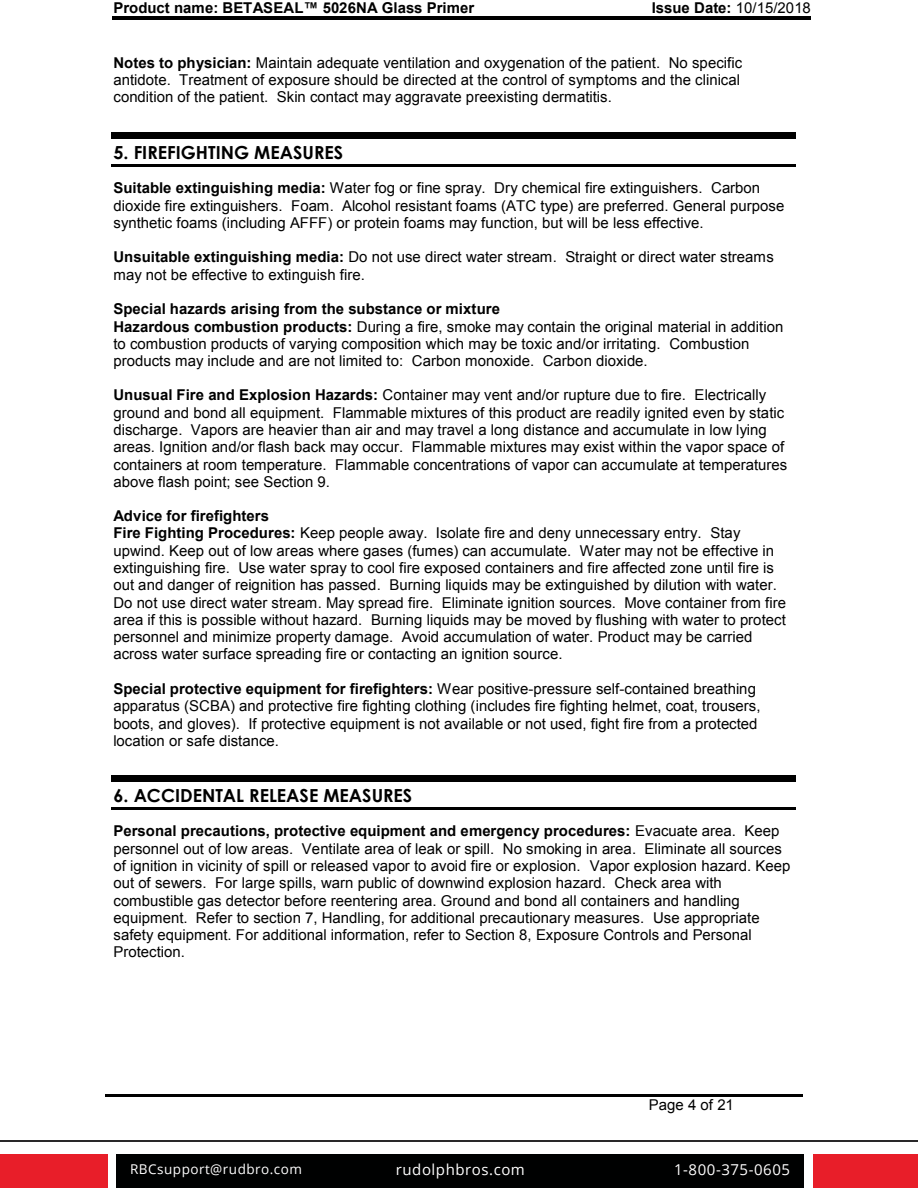
<style>
.page{position:relative;width:918px;height:1188px;background:#fff}
.page>*{position:absolute;margin:0;border:0;box-sizing:border-box;transform-origin:0 0}
.t1{font:700 18px "Century Gothic";color:#000}
.t2{font:15px/17.2px "Arial";color:#000}
.t3{font:700 15px "Arial";color:#000}
.t4{font:15px "Open Sans";letter-spacing:.035em;color:#fff}
.t5{font:13.5px "Open Sans";letter-spacing:.035em;color:#fff}
.s1{font-weight:400}
.s2{font-weight:700}
</style>
<div class="page">
<div style="left:813px;top:1155px;width:105px;height:33px;background:#e81e29"></div>
<div style="left:0;top:1155px;width:107px;height:33px;background:#e81e29"></div>
<div style="left:116px;top:1155px;width:688px;height:33px;background:#000101"></div>
<hr style="left:0;top:1140px;width:918px;height:2px;background:#292829">
<hr style="left:112px;top:16px;width:476px;height:4px;background:#000">
<hr style="left:590px;top:16px;width:221px;height:4px;background:#000">
<hr style="left:105px;top:1094px;width:536px;height:2px;background:#000">
<hr style="left:643px;top:1094px;width:159px;height:2px;background:#000">
<div style="left:111px;top:132px;width:685px;height:5px;background:#000"></div>
<hr style="left:111px;top:138px;width:685px;height:1px;background:#000">
<hr style="left:111px;top:164px;width:685px;height:2px;background:#000">
<div style="left:111px;top:775px;width:685px;height:5px;background:#000"></div>
<hr style="left:111px;top:781px;width:685px;height:1px;background:#000">
<hr style="left:111px;top:807px;width:685px;height:2px;background:#000">
<p class="t3" style="left:114px;top:-3px;width:362px">Product name: BETASEAL™ 5026NA Glass Primer</p>
<p class="t3" style="left:652px;top:-3px;width:161px">Issue Date: <span class="s1">10/15/2018</span></p>
<p class="t2" style="left:114px;top:54px;width:630px"><span class="s2">Notes to physician:</span> Maintain adequate ventilation and oxygenation of the patient. No specific antidote. Treatment of exposure should be directed at the control of symptoms and the clinical condition of the patient. Skin contact may aggravate preexisting dermatitis.</p>
<p class="t1" style="left:114px;top:139px;width:231px">5. FIREFIGHTING MEASURES</p>
<p class="t2" style="left:113px;top:180px;width:672px"><span class="s2">Suitable extinguishing media:</span> Water fog or fine spray. Dry chemical fire extinguishers. Carbon dioxide fire extinguishers. Foam. Alcohol resistant foams (ATC type) are preferred. General purpose synthetic foams (including AFFF) or protein foams may function, but will be less effective.</p>
<p class="t2" style="left:113px;top:249px;width:662px"><span class="s2">Unsuitable extinguishing media:</span> Do not use direct water stream. Straight or direct water streams may not be effective to extinguish fire.</p>
<p class="t2" style="left:113px;top:300px;width:671px"><span class="s2">Special hazards arising from the substance or mixture<br>Hazardous combustion products:</span> During a fire, smoke may contain the original material in addition to combustion products of varying composition which may be toxic and/or irritating. Combustion products may include and are not limited to: Carbon monoxide. Carbon dioxide.</p>
<p class="t2" style="left:113px;top:387px;width:675px"><span class="s2">Unusual Fire and Explosion Hazards:</span> Container may vent and/or rupture due to fire. Electrically ground and bond all equipment. Flammable mixtures of this product are readily ignited even by static discharge. Vapors are heavier than air and may travel a long distance and accumulate in low lying areas. Ignition and/or flash back may occur. Flammable mixtures may exist within the vapor space of containers at room temperature. Flammable concentrations of vapor can accumulate at temperatures above flash point; see Section 9.</p>
<p class="t2" style="left:113px;top:508px;width:674px"><span class="s2">Advice for firefighters<br>Fire Fighting Procedures:</span> Keep people away. Isolate fire and deny unnecessary entry. Stay upwind. Keep out of low areas where gases (fumes) can accumulate. Water may not be effective in extinguishing fire. Use water spray to cool fire exposed containers and fire affected zone until fire is out and danger of reignition has passed. Burning liquids may be extinguished by dilution with water.<br>Do not use direct water stream. May spread fire. Eliminate ignition sources. Move container from fire area if this is possible without hazard. Burning liquids may be moved by flushing with water to protect personnel and minimize property damage. Avoid accumulation of water. Product may be carried across water surface spreading fire or contacting an ignition source.</p>
<p class="t2" style="left:113px;top:680px;width:649px"><span class="s2">Special protective equipment for firefighters:</span> Wear positive-pressure self-contained breathing apparatus (SCBA) and protective fire fighting clothing (includes fire fighting helmet, coat, trousers, boots, and gloves). If protective equipment is not available or not used, fight fire from a protected location or safe distance.</p>
<p class="t1" style="left:114px;top:782px;width:300px">6. ACCIDENTAL RELEASE MEASURES</p>
<p class="t2" style="left:113px;top:823px;width:679px"><span class="s2">Personal precautions, protective equipment and emergency procedures:</span> Evacuate area. Keep personnel out of low areas. Ventilate area of leak or spill. No smoking in area. Eliminate all sources of ignition in vicinity of spill or released vapor to avoid fire or explosion. Vapor explosion hazard. Keep out of sewers. For large spills, warn public of downwind explosion hazard. Check area with combustible gas detector before reentering area. Ground and bond all containers and handling equipment. Refer to section 7, Handling, for additional precautionary measures. Use appropriate safety equipment. For additional information, refer to Section 8, Exposure Controls and Personal Protection.</p>
<p class="t2" style="left:649px;top:1096px;width:87px">Page 4 of 21</p>
<p class="t5" style="left:130px;top:1160px;width:173px">RBCsupport@rudbro.com</p>
<p class="t4" style="left:396px;top:1160px;width:131px">rudolphbros.com</p>
<p class="t4" style="left:674px;top:1160px;width:117px">1-800-375-0605</p>
</div>
